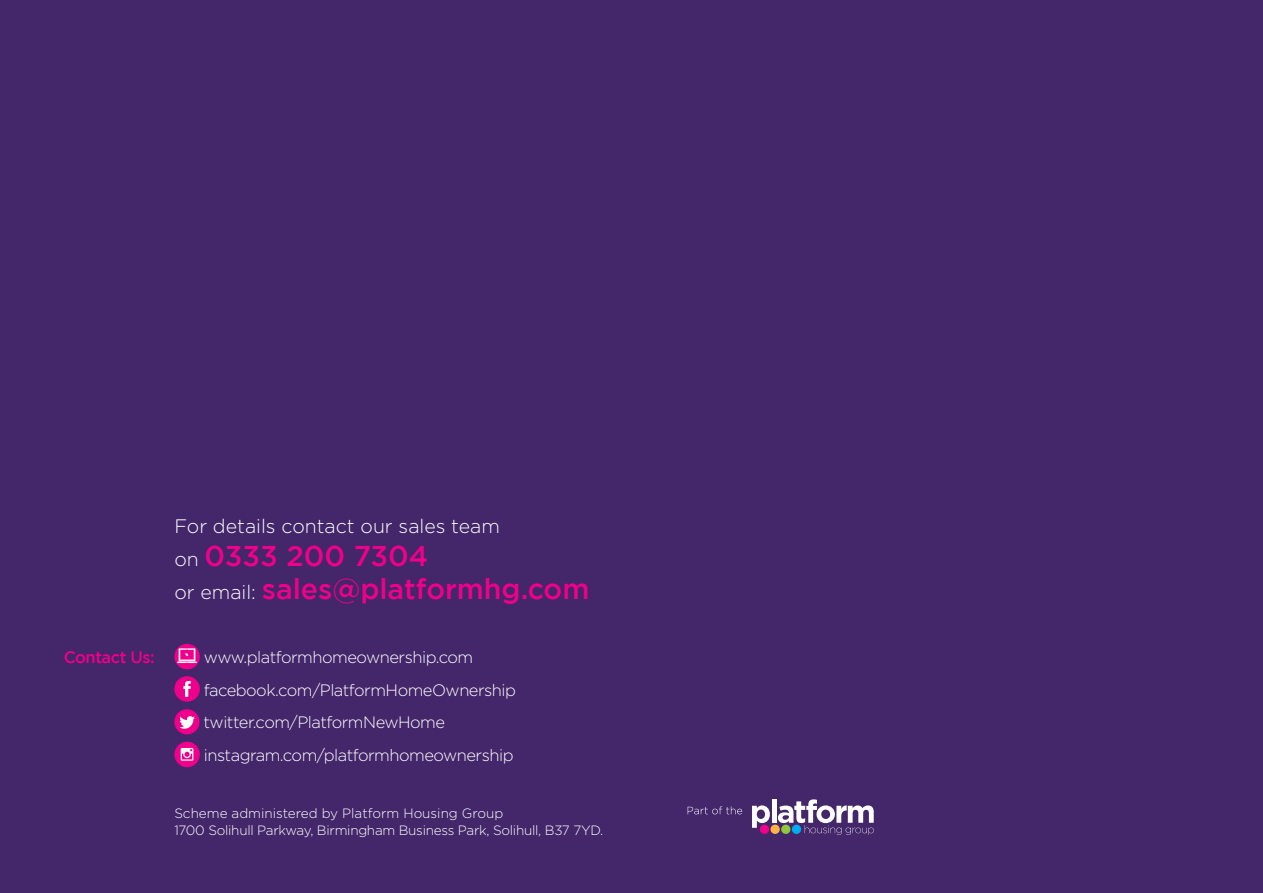
<style>
.page{position:relative;width:1263px;height:893px;background:#44266a}
.page>*{position:absolute;margin:0;border:0;box-sizing:border-box;transform-origin:0 0}
.t1{font:500 28.5px/33px "Gotham";color:#ee008c}
.t2{font:300 19.5px "Gotham";color:#fff}
.t3{font:300 16.5px/32.7px "Gotham";letter-spacing:-.03em;color:#fff}
.t4{font:500 16.5px "Gotham";letter-spacing:-.03em;color:#ee008c}
.t5{font:300 13.5px/16.5px "Gotham";letter-spacing:-.02em;color:#fff}
.s1{font-weight:300;font-size:19.5px;color:#fff}
</style>
<div class="page">
<svg style="left:752px;top:805px;width:18px;height:23px"></svg>
<hr style="left:772px;top:800px;width:4px;height:23px;background:#fff">
<svg style="left:778px;top:799px;width:96px;height:36px"></svg>
<div style="left:760px;top:825px;width:9px;height:9px;background:#ee008c;border-radius:50%"></div>
<div style="left:770px;top:825px;width:10px;height:9px;background:#ffb346;border-radius:50%"></div>
<div style="left:781px;top:825px;width:9px;height:9px;background:#90c73d;border-radius:50%"></div>
<div style="left:792px;top:825px;width:9px;height:9px;background:#00aeef;border-radius:50%"></div>
<svg style="left:688px;top:806px;width:54px;height:8px"></svg>
<div style="left:174px;top:644px;width:26px;height:25px;background:#ee008c;border-radius:50%"></div>
<svg style="left:177px;top:648px;width:20px;height:15px"></svg>
<div style="left:174px;top:676px;width:26px;height:26px;background:#ee008c;border-radius:50%"></div>
<svg style="left:183px;top:681px;width:8px;height:16px"></svg>
<div style="left:174px;top:709px;width:26px;height:25px;background:#ee008c;border-radius:50%"></div>
<svg style="left:179px;top:716px;width:16px;height:13px"></svg>
<svg style="left:174px;top:742px;width:26px;height:25px"></svg>
<svg style="left:181px;top:748px;width:12px;height:13px"></svg>
<p class="t2" style="left:174px;top:515px;width:327px">For details contact our sales team</p>
<h1 class="t1" style="left:174px;top:539px;width:417px"><span class="s1">on</span> 0333 200 7304<br><span class="s1">or email:</span> sales@platformhg.com</h1>
<p class="t4" style="left:64px;top:648px;width:93px">Contact Us:</p>
<p class="t3" style="left:203px;top:640px;width:314px">www.platformhomeownership.com facebook.com/PlatformHomeOwnership twitter.com/PlatformNewHome instagram.com/platformhomeownership</p>
<p class="t5" style="left:174px;top:805px;width:430px">Scheme administered by Platform Housing Group<br>1700 Solihull Parkway, Birmingham Business Park, Solihull, B37 7YD.</p>
</div>
